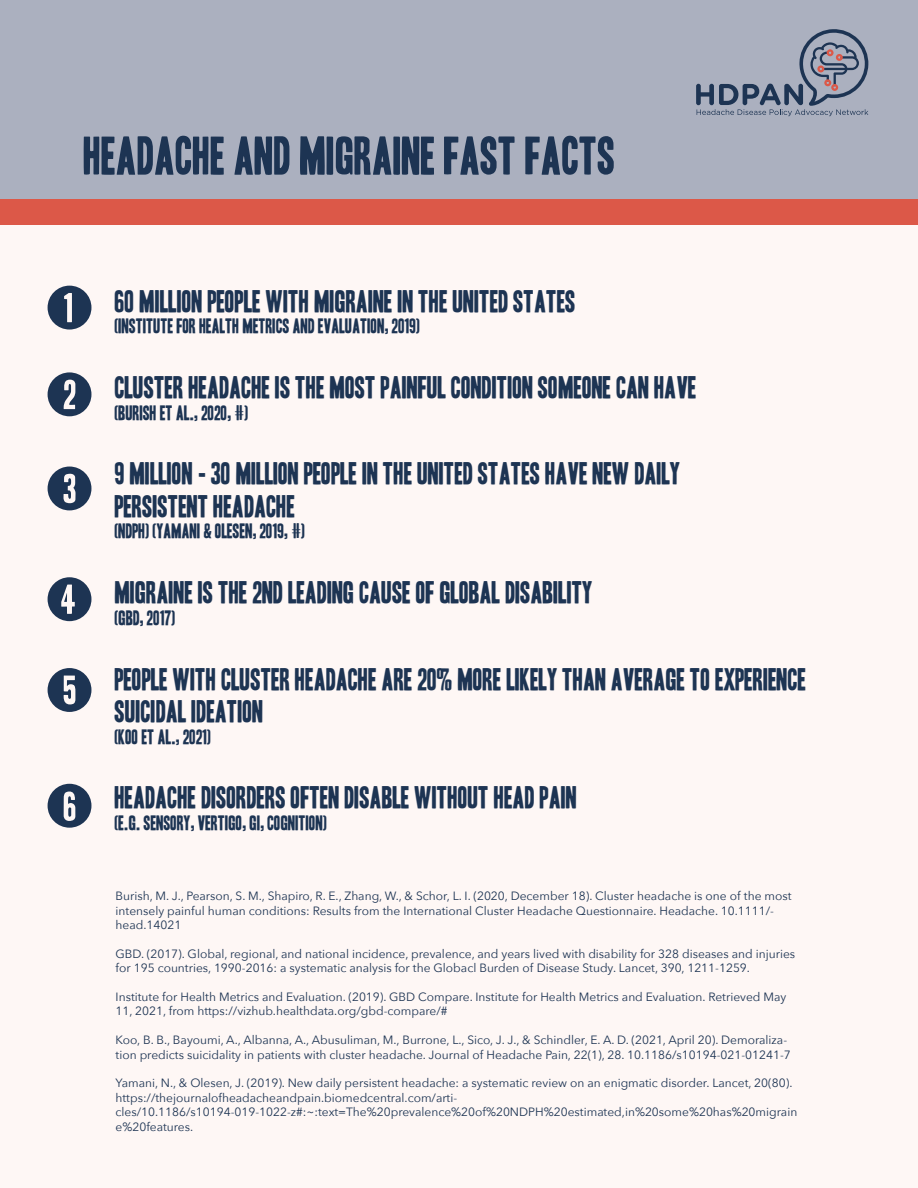
<style>
.page{position:relative;width:918px;height:1188px;background:#fff}
.page>*{position:absolute;margin:0;border:0;box-sizing:border-box;transform-origin:0 0}
.t1{font:27px/32.4px "Headline One HPLHS";color:#1d3453}
.t2{font:18px "Headline One HPLHS";color:#1d3453}
.t3{font:12px/14.4px "Avenir Next";color:#1d3453}
</style>
<div class="page">
<div style="left:0;top:220px;width:918px;height:968px;background:#fef7f5"></div>
<div style="left:0;top:0;width:918px;height:225px;background:#abb0bf"></div>
<div style="left:0;top:199px;width:918px;height:26px;background:#dc5848"></div>
<svg style="left:84px;top:136px;width:140px;height:39px"></svg>
<svg style="left:234px;top:136px;width:55px;height:39px"></svg>
<svg style="left:300px;top:136px;width:134px;height:39px"></svg>
<svg style="left:444px;top:136px;width:71px;height:39px"></svg>
<svg style="left:525px;top:136px;width:89px;height:39px"></svg>
<svg style="left:696px;top:29px;width:173px;height:87px"></svg>
<div style="left:48px;top:286px;width:43px;height:44px;background:#1d3453;border-radius:50%"></div>
<svg style="left:64px;top:293px;width:8px;height:29px"></svg>
<div style="left:48px;top:372px;width:43px;height:44px;background:#1d3453;border-radius:50%"></div>
<div style="left:48px;top:467px;width:43px;height:43px;background:#1d3453;border-radius:50%"></div>
<div style="left:48px;top:577px;width:43px;height:44px;background:#1d3453;border-radius:50%"></div>
<div style="left:48px;top:668px;width:43px;height:44px;background:#1d3453;border-radius:50%"></div>
<div style="left:48px;top:784px;width:43px;height:44px;background:#1d3453;border-radius:50%"></div>
<svg style="left:64px;top:380px;width:11px;height:29px"></svg>
<svg style="left:63px;top:474px;width:13px;height:29px"></svg>
<svg style="left:61px;top:585px;width:14px;height:29px"></svg>
<svg style="left:64px;top:676px;width:11px;height:29px"></svg>
<svg style="left:64px;top:792px;width:11px;height:29px"></svg>
<h1 class="t1" style="left:115px;top:285px;width:463px">60 MILLION PEOPLE WITH MIGRAINE IN THE UNITED STATES</h1>
<h2 class="t2" style="left:115px;top:317px;width:307px">(INSTITUTE FOR HEALTH METRICS AND EVALUATION, 2019)</h2>
<h1 class="t1" style="left:115px;top:372px;width:583px">CLUSTER HEADACHE IS THE MOST PAINFUL CONDITION SOMEONE CAN HAVE</h1>
<h2 class="t2" style="left:115px;top:404px;width:135px">(BURISH ET AL., 2020, #)</h2>
<h1 class="t1" style="left:115px;top:458px;width:567px">9 MILLION - 30 MILLION PEOPLE IN THE UNITED STATES HAVE NEW DAILY<br>PERSISTENT HEADACHE</h1>
<h2 class="t2" style="left:115px;top:523px;width:192px">(NDPH) (YAMANI &amp; OLESEN, 2019, #)</h2>
<h1 class="t1" style="left:115px;top:577px;width:480px">MIGRAINE IS THE 2ND LEADING CAUSE OF GLOBAL DISABILITY</h1>
<h2 class="t2" style="left:115px;top:609px;width:63px">(GBD, 2017)</h2>
<h1 class="t1" style="left:115px;top:663px;width:693px">PEOPLE WITH CLUSTER HEADACHE ARE 20% MORE LIKELY THAN AVERAGE TO EXPERIENCE<br>SUICIDAL IDEATION</h1>
<h2 class="t2" style="left:115px;top:728px;width:98px">(KOO ET AL., 2021)</h2>
<h1 class="t1" style="left:115px;top:782px;width:464px">HEADACHE DISORDERS OFTEN DISABLE WITHOUT HEAD PAIN</h1>
<h2 class="t2" style="left:115px;top:814px;width:214px">(E.G. SENSORY, VERTIGO, GI, COGNITION)</h2>
<p class="t3" style="left:116px;top:888px;width:678px">Burish, M. J., Pearson, S. M., Shapiro, R. E., Zhang, W., &amp; Schor, L. I. (2020, December 18). Cluster headache is one of the most intensely painful human conditions: Results from the International Cluster Headache Questionnaire. Headache. 10.1111/- head.14021</p>
<p class="t3" style="left:116px;top:946px;width:681px">GBD. (2017). Global, regional, and national incidence, prevalence, and years lived with disability for 328 diseases and injuries for 195 countries, 1990-2016: a systematic analysis for the Globacl Burden of Disease Study. Lancet, 390, 1211-1259.</p>
<p class="t3" style="left:116px;top:989px;width:672px">Institute for Health Metrics and Evaluation. (2019). GBD Compare. Institute for Health Metrics and Evaluation. Retrieved May<br>11, 2021, from https://vizhub.healthdata.org/gbd-compare/#</p>
<p class="t3" style="left:116px;top:1032px;width:677px">Koo, B. B., Bayoumi, A., Albanna, A., Abusuliman, M., Burrone, L., Sico, J. J., &amp; Schindler, E. A. D. (2021, April 20). Demoraliza&shy;tion predicts suicidality in patients with cluster headache. Journal of Headache Pain, 22(1), 28. 10.1186/s10194-021-01241-7</p>
<p class="t3" style="left:116px;top:1076px;width:683px">Yamani, N., &amp; Olesen, J. (2019). New daily persistent headache: a systematic review on an enigmatic disorder. Lancet, 20(80). https://thejournalofheadacheandpain.biomedcentral.com/arti&shy;cles/10.1186/s10194-019-1022-z#:~:text=The%20prevalence%20of%20NDPH%20estimated,in%20some%20has%20migrain e%20features.</p>
</div>
